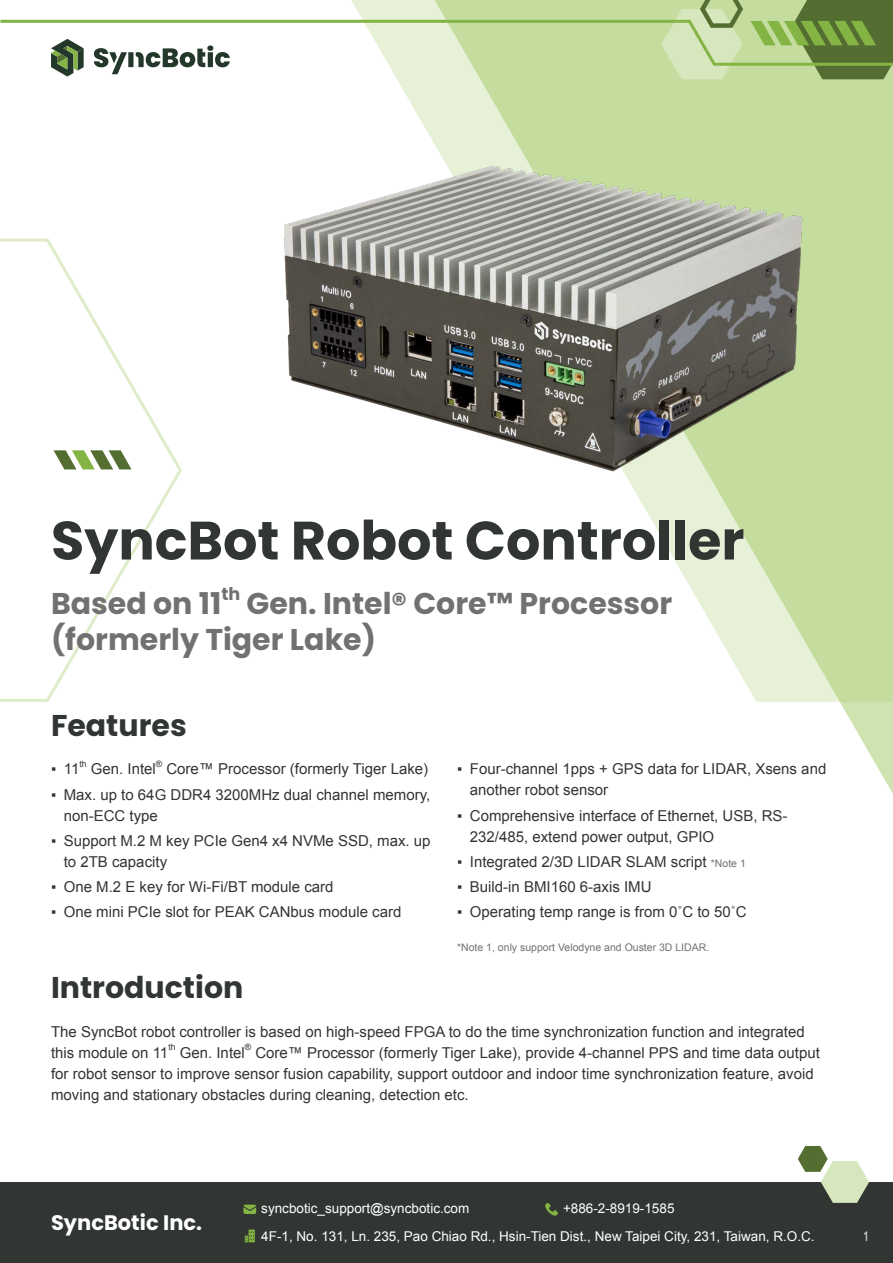
<style>
.page{position:relative;width:893px;height:1263px;background:#fff}
.page>*{position:absolute;margin:0;border:0;box-sizing:border-box;transform-origin:0 0}
.t1{font:700 54px "Poppins";color:#313632}
.t2{font:700 30px/36px "Poppins";color:#727171}
.t3{font:700 30px "Poppins";color:#313632}
.t4{font:700 21px "Poppins";color:#fff}
.t5{font:700 17.55px "Poppins";color:#727171}
.t6{font:15px/21px "Arial";color:#313632}
.t7{font:13.5px "Arial";color:#fff}
.t8{font:10.5px "Arial";color:#727171}
.t9{font:8.7px "Arial";color:#313632}
.s1{font-size:10.5px;color:#727171}
</style>
<div class="page">
<svg style="left:840px;top:702px;width:53px;height:92px"></svg>
<svg style="left:397px;top:79px;width:496px;height:623px"></svg>
<svg style="left:0;top:238px;width:182px;height:464px"></svg>
<svg style="left:54px;top:450px;width:78px;height:19px"></svg>
<svg style="left:0;top:0;width:893px;height:79px"></svg>
<img style="left:284px;top:160px;width:530px;height:321px">
<div style="left:0;top:1182px;width:893px;height:81px;background:#313632"></div>
<svg style="left:798px;top:1146px;width:71px;height:57px"></svg>
<svg style="left:243px;top:1204px;width:13px;height:10px"></svg>
<svg style="left:545px;top:1203px;width:13px;height:13px"></svg>
<svg style="left:245px;top:1229px;width:10px;height:13px"></svg>
<h1 class="t1" style="left:51px;top:509px;width:695px">SyncBot Robot Controller</h1>
<h2 class="t2" style="left:51px;top:586px;width:172px">Based on 11</h2>
<p class="t5" style="left:221px;top:584px;width:20px">th</p>
<h2 class="t2" style="left:51px;top:586px;width:623px;text-indent:196px">Gen. Intel® Core™ Processor (formerly Tiger Lake)</h2>
<h2 class="t3" style="left:51px;top:708px;width:137px">Features</h2>
<p class="t6" style="left:51px;top:759px;width:30px">▪ 11</p>
<p class="t9" style="left:79px;top:758px;width:9px">th</p>
<p class="t6" style="left:91px;top:759px;width:67px">Gen. Intel</p>
<p class="t9" style="left:156px;top:758px;width:8px">®</p>
<p class="t6" style="left:166px;top:759px;width:263px">Core™ Processor (formerly Tiger Lake)</p>
<p class="t6" style="left:64px;top:784px;width:368px;text-indent:-13px">▪ Max. up to 64G DDR4 3200MHz dual channel memory, non-ECC type</p>
<p class="t6" style="left:64px;top:830px;width:368px;text-indent:-13px">▪ Support M.2 M key PCIe Gen4 x4 NVMe SSD, max. up to 2TB capacity</p>
<p class="t6" style="left:51px;top:876px;width:284px">▪ One M.2 E key for Wi-Fi/BT module card</p>
<p class="t6" style="left:51px;top:902px;width:352px">▪ One mini PCIe slot for PEAK CANbus module card</p>
<h2 class="t3" style="left:51px;top:970px;width:194px">Introduction</h2>
<p class="t6" style="left:470px;top:759px;width:358px;text-indent:-13px">▪ Four-channel 1pps + GPS data for LIDAR, Xsens and another robot sensor</p>
<p class="t6" style="left:470px;top:805px;width:319px;text-indent:-13px">▪ Comprehensive interface of Ethernet, USB, RS-<br>232/485, extend power output, GPIO</p>
<p class="t6" style="left:457px;top:851px;width:290px">▪ Integrated 2/3D LIDAR SLAM script <span class="s1">*Note 1</span></p>
<p class="t6" style="left:457px;top:876px;width:196px">▪ Build-in BMI160 6-axis IMU</p>
<p class="t6" style="left:457px;top:902px;width:291px">▪ Operating temp range is from 0˚C to 50˚C</p>
<p class="t8" style="left:457px;top:941px;width:254px">*Note 1, only support Velodyne and Ouster 3D LIDAR.</p>
<p class="t6" style="left:51px;top:1021px;width:755px">The SyncBot robot controller is based on high-speed FPGA to do the time synchronization function and integrated this module on 11</p>
<p class="t9" style="left:168px;top:1042px;width:9px">th</p>
<p class="t6" style="left:180px;top:1042px;width:67px">Gen. Intel</p>
<p class="t9" style="left:245px;top:1042px;width:8px">®</p>
<p class="t6" style="left:51px;top:1042px;width:770px;text-indent:204px">Core™ Processor (formerly Tiger Lake), provide 4-channel PPS and time data output for robot sensor to improve sensor fusion capability, support outdoor and indoor time synchronization feature, avoid moving and stationary obstacles during cleaning, detection etc.</p>
<h3 class="t4" style="left:51px;top:1210px;width:153px">SyncBotic Inc.</h3>
<p class="t7" style="left:261px;top:1200px;width:210px">syncbotic_support@syncbotic.com</p>
<p class="t7" style="left:563px;top:1200px;width:113px">+886-2-8919-1585</p>
<p class="t7" style="left:261px;top:1227px;width:555px">4F-1, No. 131, Ln. 235, Pao Chiao Rd., Hsin-Tien Dist., New Taipei City, 231, Taiwan, R.O.C.</p>
<p class="t7" style="left:863px;top:1227px;width:9px">1</p>
</div>
